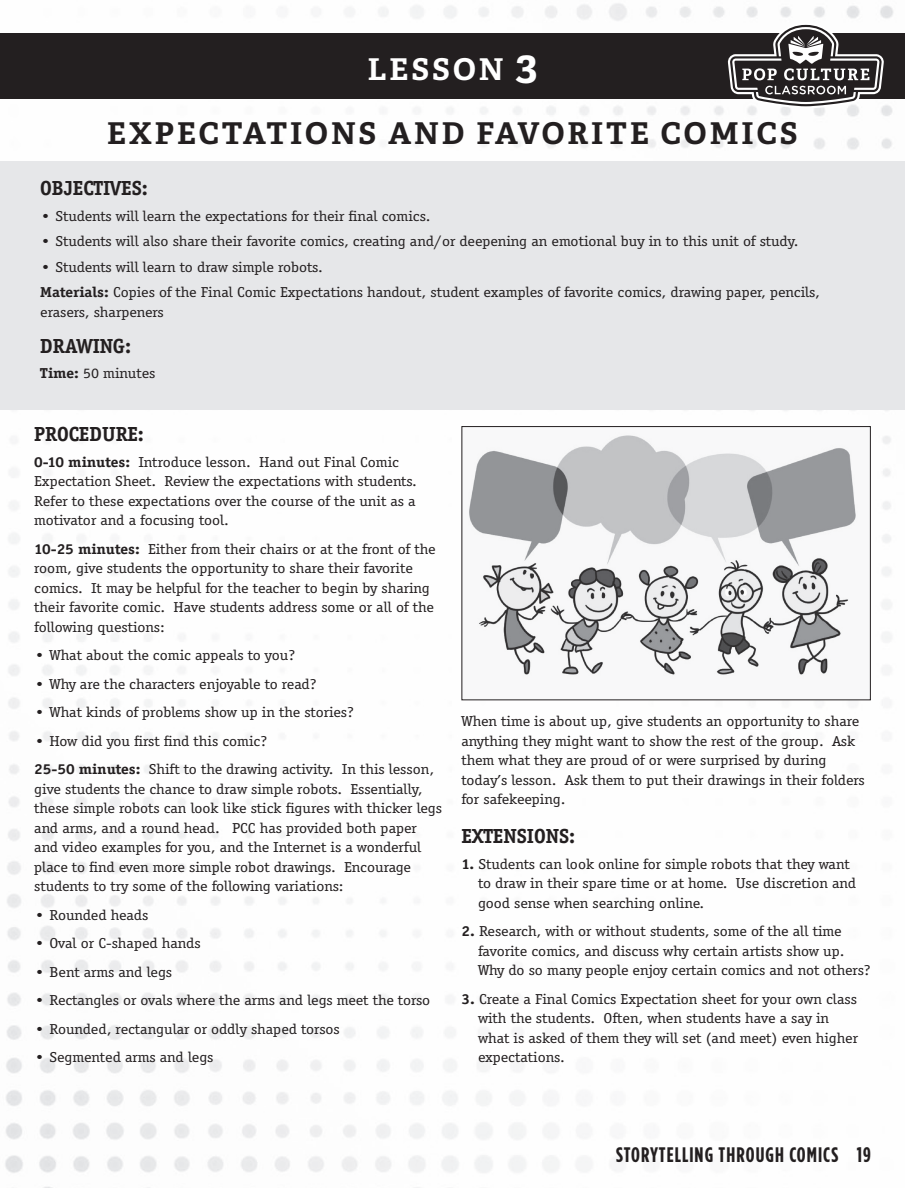
<style>
.page{position:relative;width:905px;height:1188px;background:#fff}
.page>*{position:absolute;margin:0;border:0;box-sizing:border-box;transform-origin:0 0}
.t1{font:700 30px/64.1px "Adelle Basic";letter-spacing:.1em;color:#231f20}
.t2{font:700 21px "Officina Serif";letter-spacing:.025em;color:#231f20}
.t3{font:700 21px "Gotham Condensed";letter-spacing:.05em;color:#231f20}
.t4{font:700 21px "Officina Serif";letter-spacing:.08em;color:#231f20}
.t5{font:14.85px/19.5px "Officina Serif";color:#231f20;scale:1.11 1}
.s1{color:#fff}
.s2{font-size:42px;color:#fff}
.s3{font-weight:700}
</style>
<div class="page">
<img style="left:0;top:3px;width:904px;height:1185px">
<div style="left:0;top:33px;width:904px;height:65px;background:#231f20"></div>
<svg style="left:728px;top:23px;width:155px;height:85px"></svg>
<div style="left:0;top:161px;width:904px;height:249px;background:#e6e7e9"></div>
<img style="left:463px;top:428px;width:405px;height:270px">
<div style="left:461px;top:426px;width:409px;height:274px;border:1px solid #231f20"></div>
<h1 class="t1" style="left:107px;top:37px;width:670px;text-indent:260px"><span class="s1">LESSON</span> <span class="s2">3<br></span>EXPECTATIONS AND FAVORITE COMICS</h1>
<h2 class="t2" style="left:40px;top:176px;width:109px">OBJECTIVES:</h2>
<p class="t5" style="left:40px;top:206px;width:353px">• Students will learn the expectations for their final comics.</p>
<p class="t5" style="left:40px;top:232px;width:684px">• Students will also share their favorite comics, creating and/or deepening an emotional buy in to this unit of study.</p>
<p class="t5" style="left:40px;top:254px;width:703px;line-height:25.5px">• Students will learn to draw simple robots.<br><span class="s3">MATERIALS:</span> Copies of the Final Comic Expectations handout, student examples of favorite comics, drawing paper, pencils,</p>
<p class="t5" style="left:40px;top:302px;width:113px">erasers, sharpeners</p>
<h2 class="t2" style="left:40px;top:333px;width:92px">DRAWING:</h2>
<p class="t5" style="left:40px;top:364px;width:105px"><span class="s3">TIME:</span> 50 minutes</p>
<h2 class="t4" style="left:34px;top:422px;width:111px">PROCEDURE:</h2>
<p class="t5" style="left:34px;top:452px;width:346px"><span class="s3">0-10 MINUTES:</span> Introduce lesson. Hand out Final Comic Expectation Sheet. Review the expectations with students.<br>Refer to these expectations over the course of the unit as a motivator and a focusing tool.</p>
<p class="t5" style="left:34px;top:539px;width:363px"><span class="s3">10-25 MINUTES:</span> Either from their chairs or at the front of the room, give students the opportunity to share their favorite comics. It may be helpful for the teacher to begin by sharing their favorite comic. Have students address some or all of the following questions:</p>
<p class="t5" style="left:34px;top:646px;width:237px">• What about the comic appeals to you?</p>
<p class="t5" style="left:34px;top:674px;width:256px">• Why are the characters enjoyable to read?</p>
<p class="t5" style="left:34px;top:703px;width:289px">• What kinds of problems show up in the stories?</p>
<p class="t5" style="left:34px;top:727px;width:362px;line-height:28.5px">• How did you first find this comic?<br><span class="s3">25-50 MINUTES:</span> Shift to the drawing activity. In this lesson,</p>
<p class="t5" style="left:34px;top:779px;width:369px">give students the chance to draw simple robots. Essentially, these simple robots can look like stick figures with thicker legs and arms, and a round head. PCC has provided both paper and video examples for you, and the Internet is a wonderful place to find even more simple robot drawings. Encourage students to try some of the following variations:</p>
<p class="t5" style="left:34px;top:905px;width:104px">• Rounded heads</p>
<p class="t5" style="left:34px;top:934px;width:152px">• Oval or C-shaped hands</p>
<p class="t5" style="left:34px;top:962px;width:126px">• Bent arms and legs</p>
<p class="t5" style="left:34px;top:991px;width:358px">• Rectangles or ovals where the arms and legs meet the torso</p>
<p class="t5" style="left:34px;top:1019px;width:277px">• Rounded, rectangular or oddly shaped torsos</p>
<p class="t5" style="left:34px;top:1048px;width:163px">• Segmented arms and legs</p>
<p class="t5" style="left:461px;top:712px;width:365px">When time is about up, give students an opportunity to share anything they might want to show the rest of the group. Ask them what they are proud of or were surprised by during today’s lesson. Ask them to put their drawings in their folders for safekeeping.</p>
<h2 class="t2" style="left:461px;top:824px;width:115px">EXTENSIONS:</h2>
<p class="t5" style="left:478px;top:854px;width:342px;text-indent:-16px"><span class="s3">1.</span> Students can look online for simple robots that they want to draw in their spare time or at home. Use discretion and good sense when searching online.</p>
<p class="t5" style="left:478px;top:922px;width:355px;text-indent:-16px"><span class="s3">2.</span> Research, with or without students, some of the all time favorite comics, and discuss why certain artists show up.<br>Why do so many people enjoy certain comics and not others?</p>
<p class="t5" style="left:478px;top:989px;width:344px;text-indent:-16px"><span class="s3">3.</span> Create a Final Comics Expectation sheet for your own class with the students. Often, when students have a say in what is asked of them they will set (and meet) even higher expectations.</p>
<h2 class="t3" style="left:616px;top:1143px;width:256px">STORYTELLING THROUGH COMICS 19</h2>
</div>
